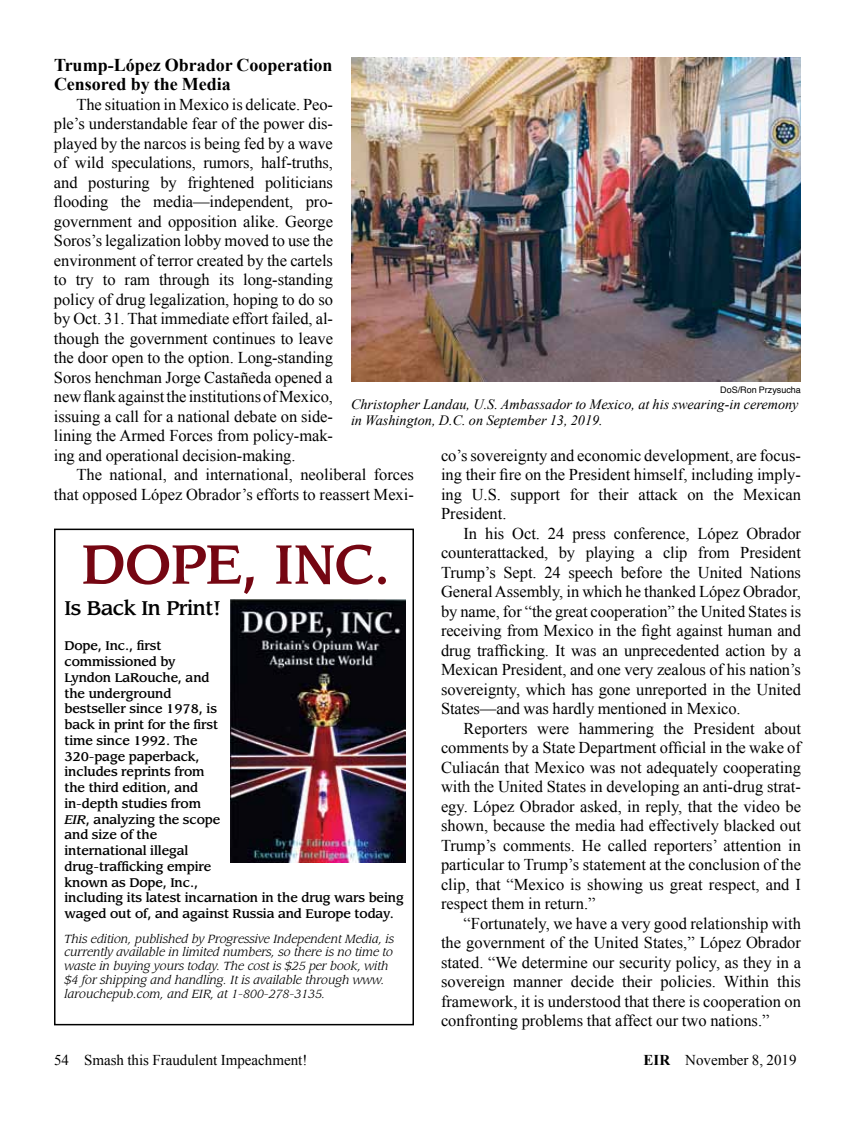
<style>
.page{position:relative;width:864px;height:1134px;background:#fff}
.page>*{position:absolute;margin:0;border:0;box-sizing:border-box;transform-origin:0 0}
.t1{font:500 54px "Leawood";letter-spacing:-.025em;color:#750612}
.t2{font:500 19.5px "Leawood";letter-spacing:-.025em;color:#000}
.t3{font:700 18px/19.5px "Times New Roman";color:#000}
.t4{font:16.5px/19.5px "Times New Roman";color:#000;text-align:justify}
.t5{font:15px "Times New Roman";color:#000}
.t6{font:italic 14.25px/15.8px "Times New Roman";color:#000}
.t7{font:500 12.3px/15.8px "Leawood";letter-spacing:-.01em;color:#000}
.t8{font:italic 11.7px/14px "Leawood";color:#000}
.t9{font:9px "Helvetica";color:#000}
.s1{font-style:italic}
.s2{font-weight:700}
</style>
<div class="page">
<img style="left:351px;top:58px;width:450px;height:324px">
<div style="left:54px;top:529px;width:360px;height:496px;border:2px solid #000"></div>
<img style="left:230px;top:599px;width:176px;height:263px">
<p class="t3" style="left:54px;top:54px;width:280px">Trump-López Obrador Cooperation<br>Censored by the Media</p>
<p class="t4" style="left:54px;top:94px;width:281px;text-indent:23px">The situation in Mexico is delicate. Peo&shy;ple’s understandable fear of the power dis&shy;played by the narcos is being fed by a wave of wild speculations, rumors, half-truths, and posturing by frightened politicians flooding the media—independent, pro&shy;government and opposition alike. George Soros’s legalization lobby moved to use the environment of terror created by the cartels to try to ram through its long-standing policy of drug legalization, hoping to do so by Oct. 31. That immediate effort failed, al&shy;though the government continues to leave the door open to the option. Long-standing Soros henchman Jorge Castañeda opened a new flank against the institutions of Mexico, issuing a call for a national debate on side&shy;lining the Armed Forces from policy-mak&shy;ing and operational decision-making.</p>
<p class="t4" style="left:54px;top:465px;width:362px;text-align:right">The national, and international, neoliberal forces that opposed López Obrador’s efforts to reassert Mexi-</p>
<p class="t9" style="left:720px;top:383px;width:82px">DoS/Ron Przysucha</p>
<p class="t6" style="left:351px;top:396px;width:449px">Christopher Landau, U.S. Ambassador to Mexico, at his swearing-in ceremony in Washington, D.C. on September 13, 2019.</p>
<p class="t4" style="left:441px;top:445px;width:361px">co’s sovereignty and economic development, are focus&shy;ing their fire on the President himself, including imply&shy;ing U.S. support for their attack on the Mexican President.</p>
<p class="t4" style="left:441px;top:523px;width:362px;text-indent:23px">In his Oct. 24 press conference, López Obrador counterattacked, by playing a clip from President Trump’s Sept. 24 speech before the United Nations General Assembly, in which he thanked López Obrador, by name, for “the great cooperation” the United States is receiving from Mexico in the fight against human and drug trafficking. It was an unprecedented action by a Mexican President, and one very zealous of his nation’s sovereignty, which has gone unreported in the United States—and was hardly mentioned in Mexico.</p>
<p class="t4" style="left:441px;top:718px;width:362px;text-indent:23px">Reporters were hammering the President about comments by a State Department official in the wake of Culiacán that Mexico was not adequately cooperating with the United States in developing an anti-drug strat&shy;egy. López Obrador asked, in reply, that the video be shown, because the media had effectively blacked out Trump’s comments. He called reporters’ attention in particular to Trump’s statement at the conclusion of the clip, that “Mexico is showing us great respect, and I respect them in return.”</p>
<p class="t4" style="left:441px;top:913px;width:362px;text-indent:23px">“Fortunately, we have a very good relationship with the government of the United States,” López Obrador stated. “We determine our security policy, as they in a sovereign manner decide their policies. Within this framework, it is understood that there is cooperation on confronting problems that affect our two nations.”</p>
<h1 class="t1" style="left:81px;top:532px;width:311px">DOPE, INC.</h1>
<p class="t2" style="left:64px;top:596px;width:158px">Is Back In Print!</p>
<p class="t7" style="left:64px;top:638px;width:341px">Dope, Inc., first<br>commissioned by<br>Lyndon LaRouche, and<br>the underground<br>bestseller since 1978, is<br>back in print for the first<br>time since 1992. The<br>320-page paperback,<br>includes reprints from<br>the third edition, and<br>in-depth studies from<br><span class="s1">EIR</span>, analyzing the scope<br>and size of the<br>international illegal<br>drug-trafficking empire<br>known as Dope, Inc.,<br>including its latest incarnation in the drug wars being waged out of, and against Russia and Europe today.</p>
<p class="t8" style="left:64px;top:932px;width:331px">This edition, published by Progressive Independent Media, is currently available in limited numbers, so there is no time to waste in buying yours today. The cost is $25 per book, with $4 for shipping and handling. It is available through www. larouchepub.com, and EIR, at 1-800-278-3135.</p>
<p class="t5" style="left:54px;top:1050px;width:255px">54 Smash this Fraudulent Impeachment!</p>
<p class="t5" style="left:644px;top:1050px;width:154px"><span class="s2">EIR</span> November 8, 2019</p>
</div>
